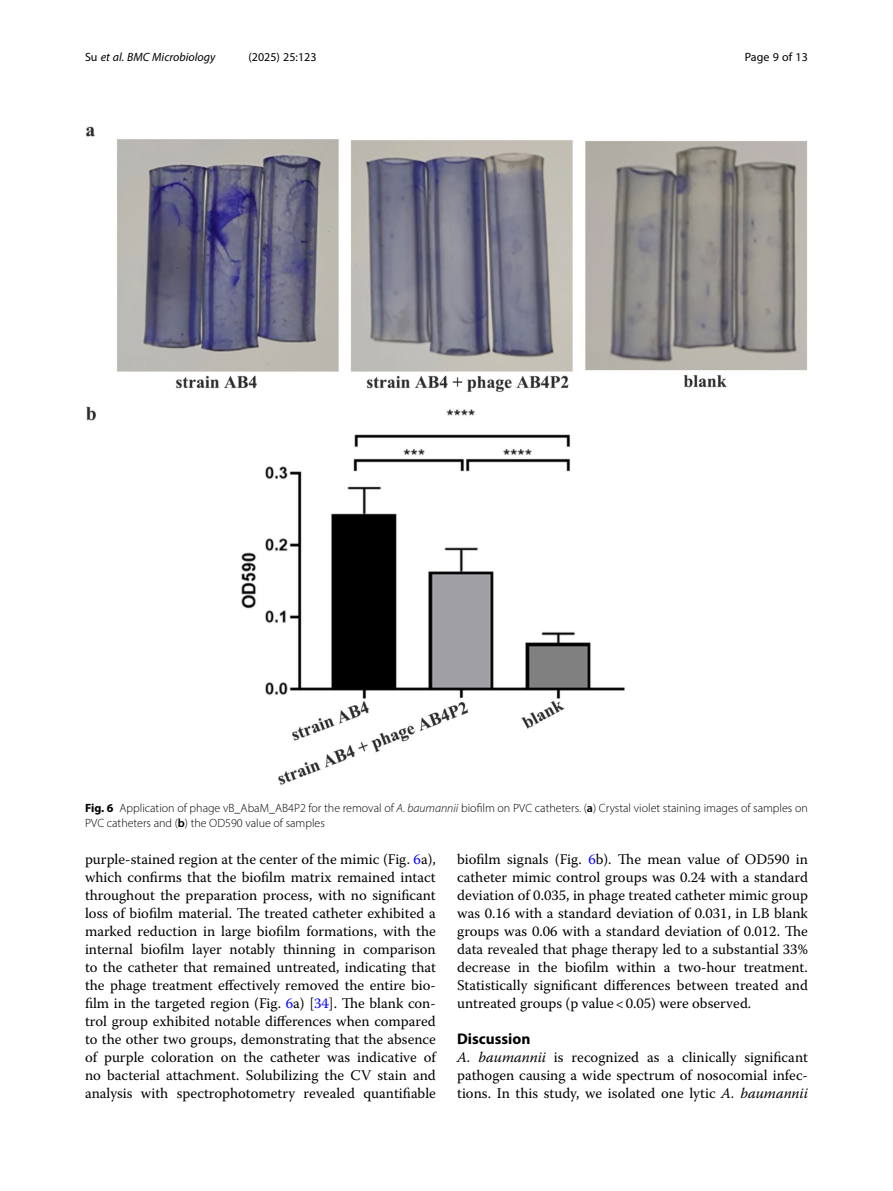
<style>
.page{position:relative;width:893px;height:1191px;background:#fff}
.page>*{position:absolute;margin:0;border:0;box-sizing:border-box;transform-origin:0 0}
.Head_1{font:700 15.45px "Myriad Pro";color:#000}
.Body_Text{font:14.7px/18px "Warnock Pro";color:#000;text-align:justify}
.Figure_Caption{font:300 12px/15px "Myriad Pro";color:#000}
.t1{font:italic 12px "Myriad Pro";color:#000}
.t2{font:12px "Myriad Pro";color:#000}
.s1{font-style:normal}
.s2{font-weight:700}
.s3{font-style:italic}
.s4{font-weight:600}
.s5{color:#00f}
</style>
<div class="page">
<img style="left:85px;top:126px;width:723px;height:659px">
<p class="t1" style="left:85px;top:50px;width:132px"><span class="s1">Su</span> et al. BMC Microbiology</p>
<p class="t2" style="left:248px;top:50px;width:70px">(2025) 25:123</p>
<p class="t2" style="left:745px;top:50px;width:65px">Page 9 of 13</p>
<p class="Figure_Caption" style="left:85px;top:801px;width:724px"><span class="s2">Fig. 6</span> Application of phage vB_AbaM_AB4P2 for the removal of <span class="s3">A. baumannii</span> biofilm on PVC catheters. (<span class="s4">a</span>) Crystal violet staining images of samples on<br>PVC catheters and (<span class="s4">b</span>) the OD590 value of samples</p>
<p class="Body_Text" style="left:85px;top:850px;width:352px">purple-stained region at the center of the mimic (Fig. <span class="s5">6</span>a), which confirms that the biofilm matrix remained intact throughout the preparation process, with no significant loss of biofilm material. The treated catheter exhibited a marked reduction in large biofilm formations, with the internal biofilm layer notably thinning in comparison to the catheter that remained untreated, indicating that the phage treatment effectively removed the entire bio&shy;film in the targeted region (Fig. <span class="s5">6</span>a) [<span class="s5">34</span>]. The blank con&shy;trol group exhibited notable differences when compared to the other two groups, demonstrating that the absence of purple coloration on the catheter was indicative of no bacterial attachment. Solubilizing the CV stain and analysis with spectrophotometry revealed quantifiable</p>
<p class="Body_Text" style="left:457px;top:850px;width:352px">biofilm signals (Fig. <span class="s5">6</span>b). The mean value of OD590 in catheter mimic control groups was 0.24 with a standard deviation of 0.035, in phage treated catheter mimic group was 0.16 with a standard deviation of 0.031, in LB blank groups was 0.06 with a standard deviation of 0.012. The data revealed that phage therapy led to a substantial 33% decrease in the biofilm within a two-hour treatment.<br>Statistically significant differences between treated and untreated groups (p value&lt;0.05) were observed.</p>
<p class="Head_1" style="left:457px;top:1029px;width:75px">Discussion</p>
<p class="Body_Text" style="left:457px;top:1048px;width:352px"><span class="s3">A. baumannii</span> is recognized as a clinically significant pathogen causing a wide spectrum of nosocomial infec&shy;tions. In this study, we isolated one lytic <span class="s3">A. baumannii</span></p>
</div>
